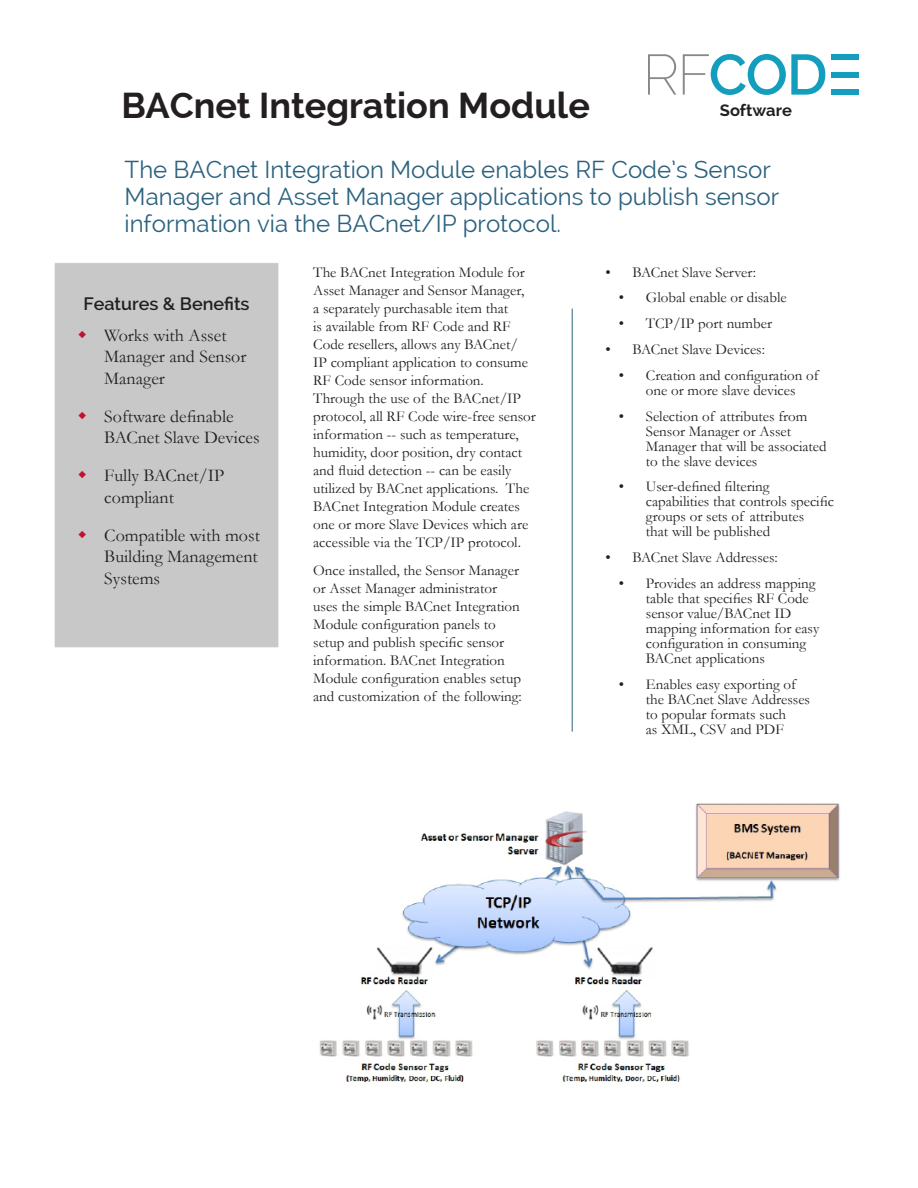
<style>
.page{position:relative;width:918px;height:1188px;background:#fff}
.page>*{position:absolute;margin:0;border:0;box-sizing:border-box;transform-origin:0 0}
.Product_Name_-_Title{font:700 36px "Raleway";color:#231f20}
.t1{font:24px/27px "Raleway";color:#2b627f}
.t2{font:18px/21.6px "Garamond";color:#231f20}
.Product_Name_-_Title-2{font:600 18px "Raleway";color:#231f20}
.Title_Style{font:700 16.5px "Raleway";color:#231f20}
.Normal_Paragraph{font:15px/18px "Garamond";color:#231f20}
</style>
<div class="page">
<div style="left:54px;top:263px;width:225px;height:385px;background:#c8c8c8"></div>
<div style="left:54px;top:262px;width:225px;height:386px;border:1px solid #fff"></div>
<div style="left:831px;top:54px;width:28px;height:6px;background:#149ebe"></div>
<div style="left:831px;top:72px;width:28px;height:5px;background:#149ebe"></div>
<div style="left:831px;top:89px;width:28px;height:6px;background:#149ebe"></div>
<svg style="left:648px;top:54px;width:28px;height:41px"></svg>
<svg style="left:683px;top:54px;width:142px;height:41px"></svg>
<hr style="left:572px;top:309px;width:1px;height:423px;background:#2b627f">
<img style="left:319px;top:803px;width:521px;height:279px">
<p class="Product_Name_-_Title" style="left:122px;top:85px;width:470px">BACnet Integration Module</p>
<p class="Title_Style" style="left:720px;top:101px;width:74px">Software</p>
<p class="t1" style="left:125px;top:156px;width:656px">The BACnet Integration Module enables RF Code’s Sensor<br>Manager and Asset Manager applications to publish sensor information via the BACnet/IP protocol.</p>
<p class="Product_Name_-_Title-2" style="left:83px;top:293px;width:168px">Features &amp; Benefits</p>
<p class="t2" style="left:104px;top:324px;width:144px">Works with Asset<br>Manager and Sensor<br>Manager</p>
<p class="t2" style="left:104px;top:405px;width:157px">Software definable<br>BACnet Slave Devices</p>
<p class="t2" style="left:104px;top:465px;width:122px">Fully BACnet/IP compliant</p>
<p class="t2" style="left:104px;top:524px;width:157px;text-align:justify">Compatible with most Building Management Systems</p>
<p class="Normal_Paragraph" style="left:313px;top:263px;width:224px">The BACnet Integration Module for Asset Manager and Sensor Manager,<br>a separately purchasable item that<br>is available from RF Code and RF Code resellers, allows any BACnet/<br>IP compliant application to consume RF Code sensor information.<br>Through the use of the BACnet/IP protocol, all RF Code wire-free sensor information -- such as temperature, humidity, door position, dry contact and fluid detection -- can be easily utilized by BACnet applications. The BACnet Integration Module creates one or more Slave Devices which are accessible via the TCP/IP protocol.</p>
<p class="Normal_Paragraph" style="left:313px;top:561px;width:210px">Once installed, the Sensor Manager or Asset Manager administrator uses the simple BACnet Integration Module configuration panels to setup and publish specific sensor information. BACnet Integration Module configuration enables setup and customization of the following:</p>
<p class="Normal_Paragraph" style="left:605px;top:263px;width:152px">• BACnet Slave Server:</p>
<p class="Normal_Paragraph" style="left:619px;top:288px;width:169px">• Global enable or disable</p>
<p class="Normal_Paragraph" style="left:619px;top:314px;width:155px">• TCP/IP port number</p>
<p class="Normal_Paragraph" style="left:605px;top:340px;width:161px">• BACnet Slave Devices:</p>
<p class="Normal_Paragraph" style="left:619px;top:367px;width:201px;line-height:15px;text-align:center">• Creation and configuration of one or more slave devices</p>
<p class="Normal_Paragraph" style="left:646px;top:408px;width:182px;line-height:15px;text-indent:-27px">• Selection of attributes from<br>Sensor Manager or Asset<br>Manager that will be associated to the slave devices</p>
<p class="Normal_Paragraph" style="left:646px;top:479px;width:190px;line-height:15px;text-indent:-27px">• User-defined filtering capabilities that controls specific groups or sets of attributes<br>that will be published</p>
<p class="Normal_Paragraph" style="left:605px;top:548px;width:174px">• BACnet Slave Addresses:</p>
<p class="Normal_Paragraph" style="left:646px;top:576px;width:175px;line-height:15px;text-indent:-27px">• Provides an address mapping table that specifies RF Code sensor value/BACnet ID mapping information for easy configuration in consuming<br>BACnet applications</p>
<p class="Normal_Paragraph" style="left:646px;top:676px;width:166px;line-height:15px;text-indent:-27px">• Enables easy exporting of the BACnet Slave Addresses to popular formats such<br>as XML, CSV and PDF</p>
</div>
